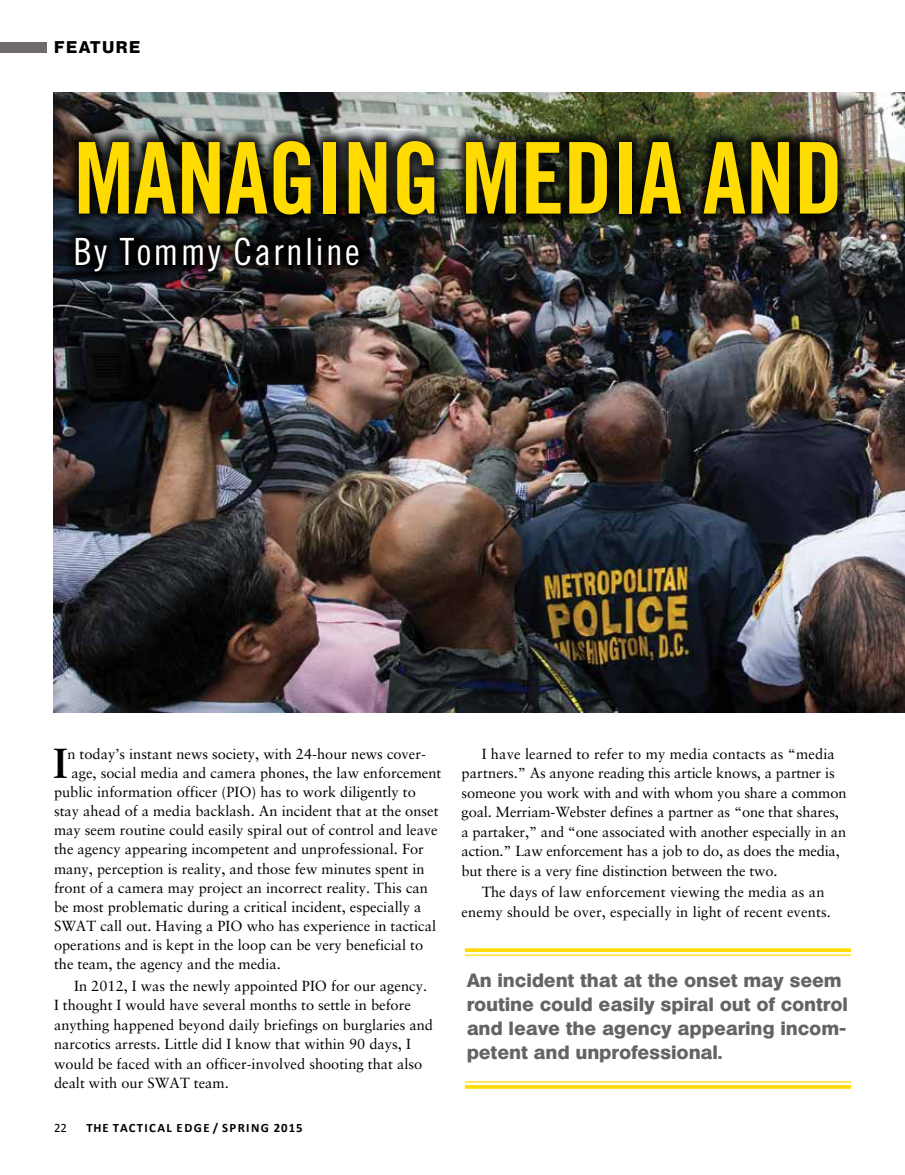
<style>
.page{position:relative;width:905px;height:1175px;background:#fff}
.page>*{position:absolute;margin:0;border:0;box-sizing:border-box;transform-origin:0 0}
.t1{font:99px "Trade Gothic Bold Cond Twenty";letter-spacing:-.01em;color:#ffdb00}
.t2{font:700 42px "Sabon";color:#000}
.t3{font:37.5px "Trade Gothic Cond Eighteen";letter-spacing:.06em;color:#fff}
.t4{font:700 18.75px/24px "Heroic";letter-spacing:.025em;color:#636466}
.t5{font:700 16.5px "Heroic";letter-spacing:.13em;color:#000}
.t6{font:14.7px/19.5px "Sabon";color:#000}
.t7{font:700 12.75px "Calibri";letter-spacing:.11em;color:#000}
.t8{font:12.75px "Calibri";color:#000}
</style>
<div class="page">
<img style="left:54px;top:93px;width:850px;height:620px">
<div style="left:0;top:42px;width:46px;height:11px;background:#6f6a6b"></div>
<hr style="left:465px;top:1081px;width:385px;height:1px;background:#ffdb00">
<hr style="left:465px;top:1085px;width:385px;height:3px;background:#ffdb00">
<hr style="left:465px;top:954px;width:386px;height:1px;background:#ffdb00">
<svg style="left:465px;top:948px;width:386px;height:4px;background:#ffdd13"></svg>
<div style="left:62px;top:127px;width:789px;height:158px;background:#000;opacity:.88"></div>
<p class="t5" style="left:55px;top:40px;width:87px">FEATURE</p>
<h1 class="t1" style="left:74px;top:118px;width:771px">MANAGING MEDIA AND</h1>
<h3 class="t3" style="left:74px;top:229px;width:287px">By Tommy Carnline</h3>
<h2 class="t2" style="left:53px;top:737px;width:15px">I</h2>
<p class="t6" style="left:67px;top:743px;width:360px">n today’s instant news society, with 24-hour news cover-</p>
<p class="t6" style="left:71px;top:762px;width:371px">age, social media and camera phones, the law enforcement</p>
<p class="t6" style="left:54px;top:782px;width:363px">public information officer (PIO) has to work diligently to</p>
<p class="t6" style="left:54px;top:801px;width:386px">stay ahead of a media backlash. An incident that at the onset</p>
<p class="t6" style="left:54px;top:820px;width:385px">may seem routine could easily spiral out of control and leave</p>
<p class="t6" style="left:54px;top:839px;width:371px">the agency appearing incompetent and unprofessional. For</p>
<p class="t6" style="left:54px;top:858px;width:372px">many, perception is reality, and those few minutes spent in</p>
<p class="t6" style="left:54px;top:877px;width:375px">front of a camera may project an incorrect reality. This can</p>
<p class="t6" style="left:54px;top:896px;width:369px">be most problematic during a critical incident, especially a</p>
<p class="t6" style="left:54px;top:916px;width:383px">SWAT call out. Having a PIO who has experience in tactical</p>
<p class="t6" style="left:54px;top:935px;width:370px">operations and is kept in the loop can be very beneficial to</p>
<p class="t6" style="left:54px;top:954px;width:228px">the team, the agency and the media.</p>
<p class="t6" style="left:54px;top:975px;width:380px;text-indent:20px">In 2012, I was the newly appointed PIO for our agency.<br>I thought I would have several months to settle in before anything happened beyond daily briefings on burglaries and narcotics arrests. Little did I know that within 90 days, I would be faced with an officer-involved shooting that also dealt with our SWAT team.</p>
<p class="t8" style="left:54px;top:1119px;width:14px">22</p>
<p class="t7" style="left:86px;top:1119px;width:218px">THE TACTICAL EDGE / SPRING 2015</p>
<p class="t6" style="left:461px;top:743px;width:386px;text-indent:20px">I have learned to refer to my media contacts as “media partners.” As anyone reading this article knows, a partner is someone you work with and with whom you share a common goal. Merriam-Webster defines a partner as “one that shares, a partaker,” and “one associated with another especially in an action.” Law enforcement has a job to do, as does the media, but there is a very fine distinction between the two.</p>
<p class="t6" style="left:461px;top:882px;width:371px;text-indent:20px">The days of law enforcement viewing the media as an enemy should be over, especially in light of recent events.</p>
<p class="t4" style="left:467px;top:968px;width:382px">An incident that at the onset may seem routine could easily spiral out of control and leave the agency appearing incom&shy;petent and unprofessional.</p>
</div>
